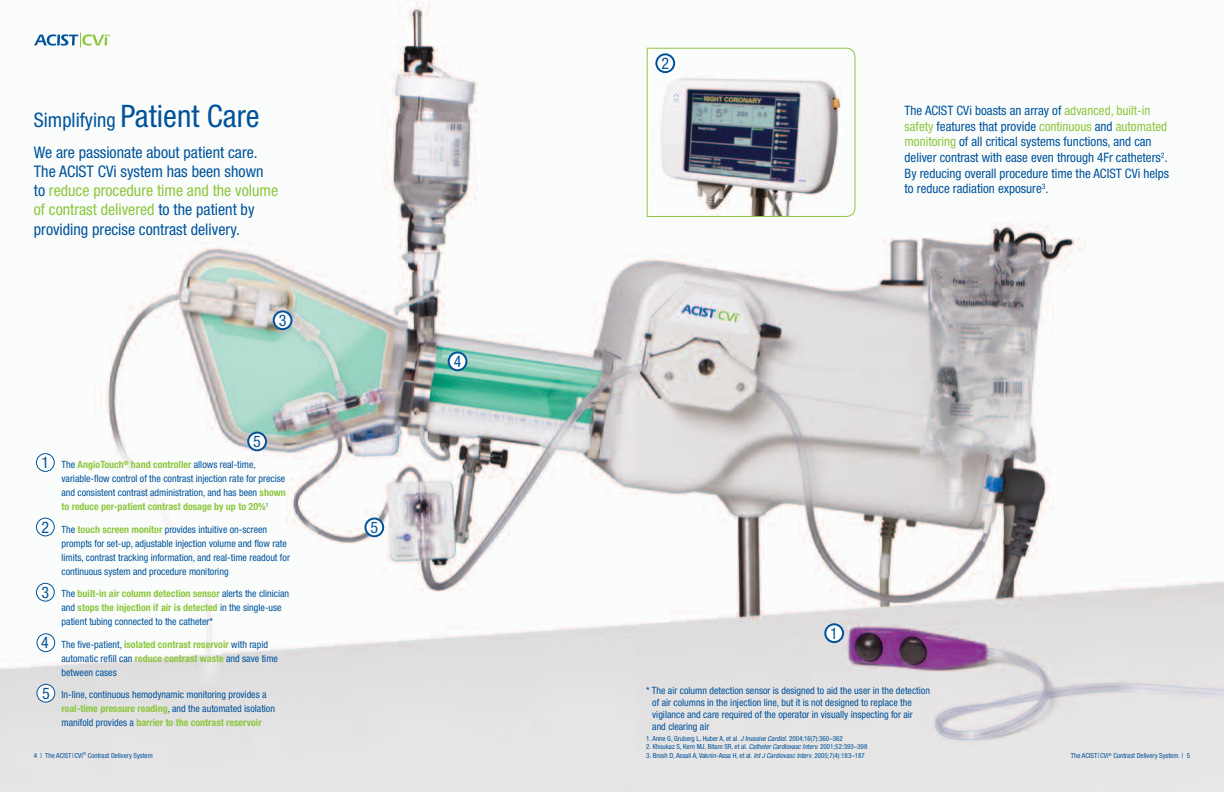
<style>
.page{position:relative;width:1224px;height:792px;background:#fff}
.page>*{position:absolute;margin:0;border:0;box-sizing:border-box;transform-origin:0 0}
.t1{font:condensed 20px "Helvetica Neue";color:#00539b}
.t2{font:condensed 16px/19.2px "Helvetica Neue";color:#00539b}
.t3{font:condensed 13px/15.6px "Helvetica Neue";color:#00539b}
.t4{font:condensed 10px/14px "Helvetica Neue";color:#00539b}
.t5{font:condensed 7px "Helvetica Neue";color:#00539b}
.s1{font-size:31px}
.s2{color:#8dc73f}
.s3{font-size:16px}
.s4{font-weight:700;color:#8dc73f}
.s5{font-style:italic}
</style>
<div class="page">
<img style="left:0;top:1px;width:1224px;height:791px">
<svg style="left:34px;top:33px;width:77px;height:14px"></svg>
<img style="left:646px;top:47px;width:210px;height:170px">
<div style="left:656px;top:54px;width:18px;height:18px;background:#fff;border-radius:50%"></div>
<div style="left:655px;top:53px;width:20px;height:20px;border:2px solid #00539b;border-radius:50%"></div>
<div style="left:274px;top:311px;width:18px;height:18px;background:#fff;border-radius:50%"></div>
<div style="left:273px;top:310px;width:20px;height:20px;border:2px solid #00539b;border-radius:50%"></div>
<div style="left:449px;top:352px;width:17px;height:18px;background:#fff;border-radius:50%"></div>
<div style="left:448px;top:351px;width:19px;height:20px;border:2px solid #00539b;border-radius:50%"></div>
<div style="left:365px;top:519px;width:18px;height:17px;background:#fff;border-radius:50%"></div>
<div style="left:364px;top:518px;width:20px;height:19px;border:2px solid #00539b;border-radius:50%"></div>
<div style="left:248px;top:433px;width:18px;height:17px;background:#fff;border-radius:50%"></div>
<div style="left:247px;top:432px;width:20px;height:19px;border:2px solid #00539b;border-radius:50%"></div>
<div style="left:825px;top:624px;width:18px;height:18px;background:#fff;border-radius:50%"></div>
<div style="left:824px;top:623px;width:20px;height:20px;border:2px solid #00539b;border-radius:50%"></div>
<div style="left:36px;top:454px;width:18px;height:17px;background:#fff;border-radius:50%"></div>
<div style="left:36px;top:453px;width:19px;height:19px;border:1px solid #00539b;border-radius:50%"></div>
<div style="left:36px;top:518px;width:18px;height:18px;background:#fff;border-radius:50%"></div>
<div style="left:36px;top:518px;width:19px;height:18px;border:1px solid #00539b;border-radius:50%"></div>
<div style="left:36px;top:583px;width:18px;height:18px;background:#fff;border-radius:50%"></div>
<div style="left:36px;top:583px;width:19px;height:19px;border:1px solid #00539b;border-radius:50%"></div>
<div style="left:37px;top:634px;width:18px;height:18px;background:#fff;border-radius:50%"></div>
<div style="left:36px;top:633px;width:19px;height:19px;border:1px solid #00539b;border-radius:50%"></div>
<div style="left:37px;top:684px;width:18px;height:18px;background:#fff;border-radius:50%"></div>
<div style="left:36px;top:684px;width:19px;height:19px;border:1px solid #00539b;border-radius:50%"></div>
<h1 class="t1" style="left:34px;top:109px;width:227px">Simplifying <span class="s1">Patient Care</span></h1>
<h2 class="t2" style="left:34px;top:143px;width:246px">We are passionate about patient care.<br>The ACIST CVi system has been shown to <span class="s2">reduce procedure time and the volume of contrast delivered</span> to the patient by providing precise contrast delivery.</h2>
<h2 class="t2" style="left:279px;top:311px;width:9px">3</h2>
<h2 class="t2" style="left:253px;top:432px;width:9px">5</h2>
<h2 class="t2" style="left:454px;top:352px;width:9px">4</h2>
<h2 class="t2" style="left:661px;top:54px;width:9px">2</h2>
<p class="t3" style="left:905px;top:103px;width:266px">The ACIST CVi boasts an array of <span class="s2">advanced, built-in safety</span> features that provide <span class="s2">continuous</span> and <span class="s2">automated monitoring</span> of all critical systems functions, and can deliver contrast with ease even through 4Fr catheters<sup>2</sup>.<br>By reducing overall procedure time the ACIST CVi helps to reduce radiation exposure<sup>3</sup>.</p>
<p class="t4" style="left:62px;top:458px;width:226px;text-indent:-20px"><span class="s3">1</span> The <span class="s4">AngioTouch</span><sup>®</sup> <span class="s4">hand controller</span> allows real-time, variable-flow control of the contrast injection rate for precise and consistent contrast administration, and has been <span class="s4">shown to reduce per-patient contrast dosage by up to 20%</span><sup>1</sup></p>
<p class="t4" style="left:62px;top:522px;width:230px;text-indent:-20px"><span class="s3">2</span> The <span class="s4">touch screen monitor</span> provides intuitive on-screen prompts for set-up, adjustable injection volume and flow rate limits, contrast tracking information, and real-time readout for continuous system and procedure monitoring</p>
<p class="t4" style="left:62px;top:587px;width:229px;text-indent:-20px"><span class="s3">3</span> The <span class="s4">built-in air column detection sensor</span> alerts the clinician and <span class="s4">stops the injection if air is detected</span> in the single-use patient tubing connected to the catheter*</p>
<p class="t4" style="left:62px;top:637px;width:218px;text-indent:-20px"><span class="s3">4</span> The five-patient, <span class="s4">isolated contrast reservoir</span> with rapid automatic refill can <span class="s4">reduce contrast waste</span> and save time between cases</p>
<p class="t4" style="left:62px;top:688px;width:215px;text-indent:-19px"><span class="s3">5</span> In-line, continuous hemodynamic monitoring provides a <span class="s4">real-time pressure reading</span>, and the automated isolation manifold provides a <span class="s4">barrier to the contrast reservoir</span></p>
<h2 class="t2" style="left:370px;top:518px;width:9px">5</h2>
<h2 class="t2" style="left:830px;top:624px;width:9px">1</h2>
<p class="t4" style="left:652px;top:684px;width:279px;line-height:12px;text-indent:-6px">* The air column detection sensor is designed to aid the user in the detection of air columns in the injection line, but it is not designed to replace the vigilance and care required of the operator in visually inspecting for air<br>and clearing air</p>
<p class="t5" style="left:646px;top:734px;width:198px">1. Anne G, Gruberg L, Huber A, et al. <span class="s5">J Invasive Cardiol.</span> 2004;16(7):360–362</p>
<p class="t5" style="left:646px;top:743px;width:223px">2. Khoukaz S, Kern MJ, Bitam SR, et al. <span class="s5">Catheter Cardiovasc Interv.</span> 2001;52:393–398</p>
<p class="t5" style="left:646px;top:751px;width:220px">3. Brosh D, Assali A, Vaknin-Assa H, et al. <span class="s5">Int J Cardiovasc Interv</span>. 2005;7(4):183–187</p>
<p class="t5" style="left:34px;top:751px;width:120px">4 | The ACIST|CVi<sup>®</sup> Contrast Delivery System</p>
<p class="t5" style="left:1071px;top:752px;width:121px">The ACIST|CVi<sup>®</sup> Contrast Delivery System | 5</p>
</div>
